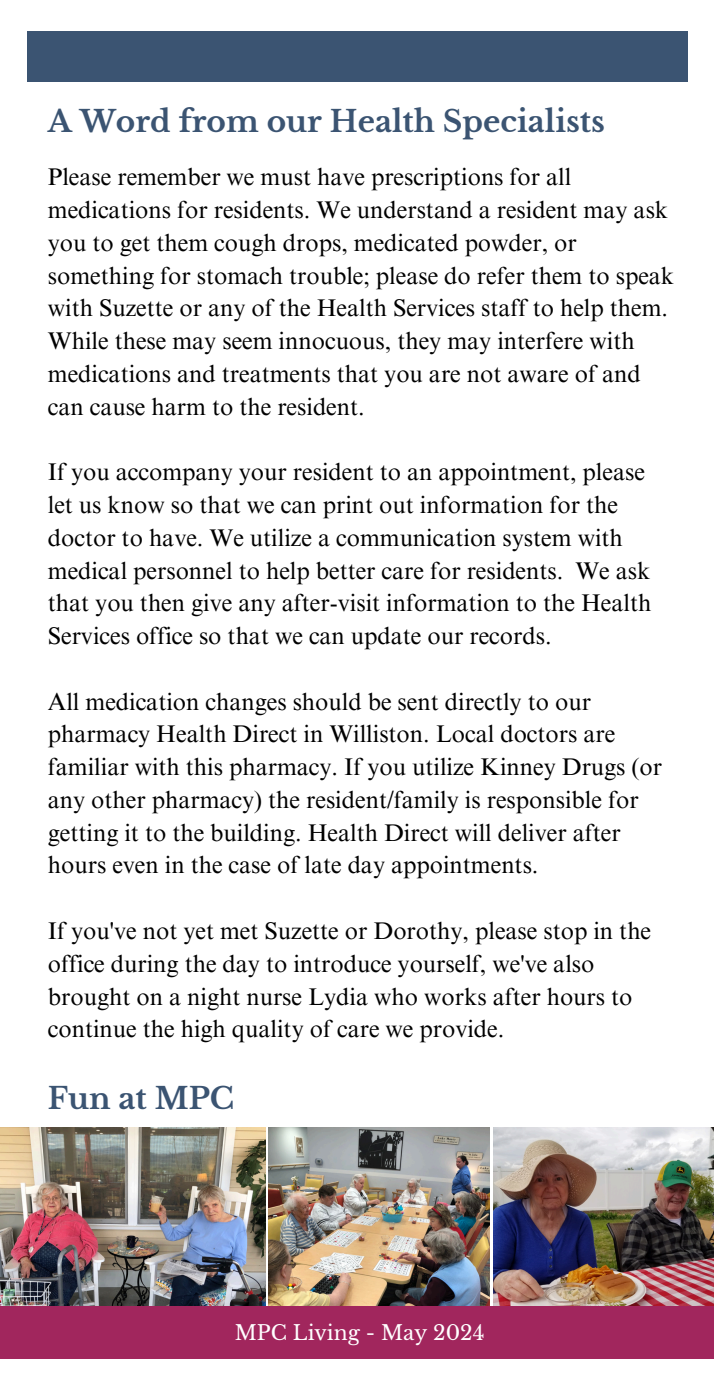
<style>
.page{position:relative;width:714px;height:1386px;background:#fff}
.page>*{position:absolute;margin:0;border:0;box-sizing:border-box;transform-origin:0 0}
.t1{font:700 29.57px "Libre Baskerville";color:#3b5472}
.t2{font:24.15px/32.7px "Times NRMT Pro";color:#000}
.t3{font:20.3px "Libre Baskerville";color:#fff}
</style>
<div class="page">
<img style="left:269px;top:1128px;width:220px;height:178px">
<img style="left:493px;top:1128px;width:221px;height:178px">
<img style="left:0;top:1128px;width:265px;height:178px">
<div style="left:0;top:1306px;width:714px;height:53px;background:#a1265d"></div>
<div style="left:27px;top:32px;width:661px;height:50px;background:#3b5472"></div>
<p class="t1" style="left:48px;top:103px;width:559px">A Word from our Health Specialists</p>
<h2 class="t2" style="left:48px;top:164px;width:628px">Please remember we must have prescriptions for all medications for residents. We understand a resident may ask you to get them cough drops, medicated powder, or something for stomach trouble; please do refer them to speak with Suzette or any of the Health Services staff to help them.<br>While these may seem innocuous, they may interfere with medications and treatments that you are not aware of and can cause harm to the resident.</h2>
<h2 class="t2" style="left:48px;top:459px;width:605px">If you accompany your resident to an appointment, please let us know so that we can print out information for the doctor to have. We utilize a communication system with medical personnel to help better care for residents. We ask that you then give any after-visit information to the Health Services office so that we can update our records.</h2>
<h1 class="t2" style="left:48px;top:688px;width:616px">All medication changes should be sent directly to our pharmacy Health Direct in Williston. Local doctors are familiar with this pharmacy. If you utilize Kinney Drugs (or any other pharmacy) the resident/family is responsible for getting it to the building. Health Direct will deliver after hours even in the case of late day appointments.</h1>
<p class="t2" style="left:48px;top:917px;width:605px">If you've not yet met Suzette or Dorothy, please stop in the office during the day to introduce yourself, we've also brought on a night nurse Lydia who works after hours to continue the high quality of care we provide.</p>
<p class="t1" style="left:48px;top:1080px;width:188px">Fun at MPC</p>
<p class="t3" style="left:235px;top:1320px;width:251px">MPC Living - May 2024</p>
</div>
